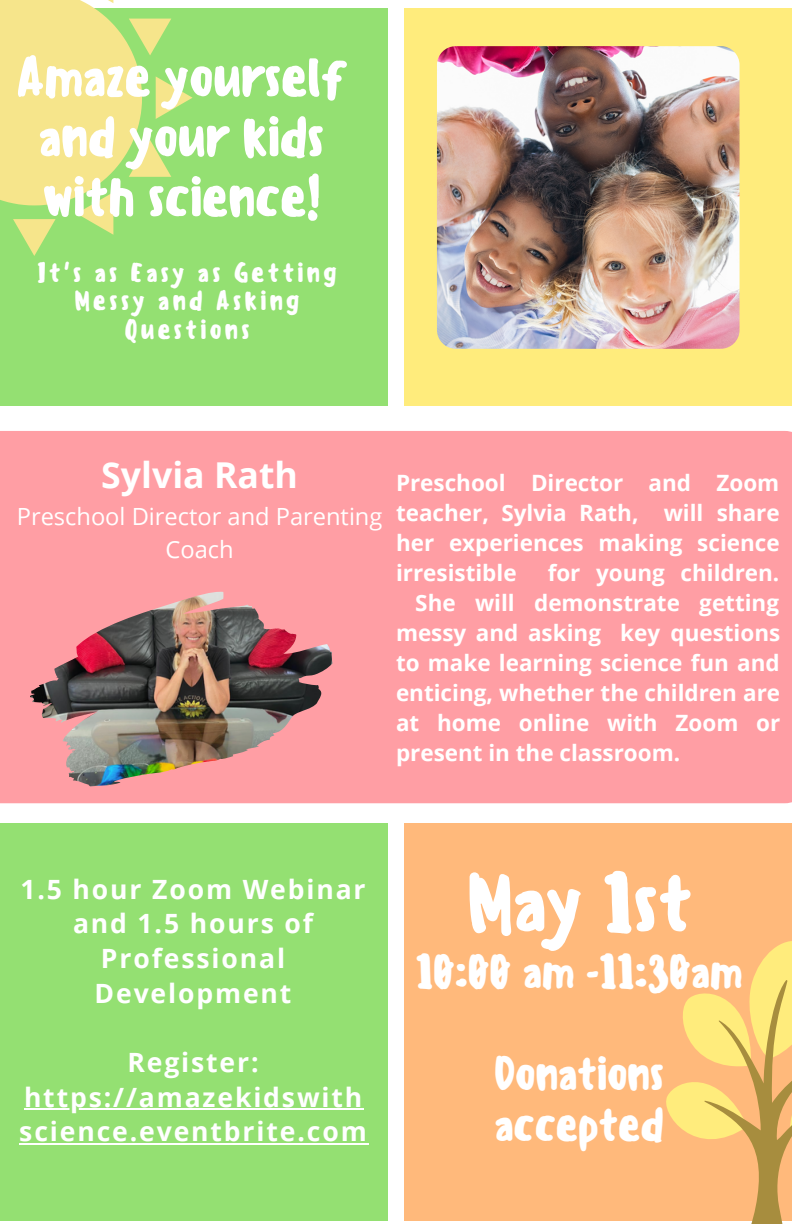
<style>
.page{position:relative;width:792px;height:1224px;background:#fff}
.page>*{position:absolute;margin:0;border:0;box-sizing:border-box;transform-origin:0 0}
.t1{font:500 79.6px "Sensei";letter-spacing:-.05em;color:#fff}
.t2{font:500 54.2px/60px "Sensei";letter-spacing:-.05em;color:#fff;text-align:center}
.t3{font:500 45.6px/51px "Sensei";letter-spacing:-.05em;color:#fff}
.t4{font:700 35.6px "Open Sans";color:#fff}
.t5{font:700 26.6px/34.6px "Open Sans";letter-spacing:.07em;color:#fff;text-align:center}
.t6{font:500 26.4px/28.4px "Sensei";letter-spacing:.08em;color:#fff;text-align:center}
.t7{font:23.6px/33px "Open Sans";color:#fff;text-align:center}
.t8{font:700 22.4px/30px "Open Sans";color:#fff;text-align:justify}
</style>
<div class="page">
<div style="left:0;top:8px;width:388px;height:398px;background:#94e072"></div>
<div style="left:404px;top:8px;width:388px;height:398px;background:#ffec7c"></div>
<svg style="left:0;top:0;width:193px;height:256px"></svg>
<div style="left:0;top:824px;width:388px;height:397px;background:#94e072"></div>
<div style="left:404px;top:824px;width:388px;height:397px;background:#ffb97b"></div>
<svg style="left:666px;top:941px;width:126px;height:283px"></svg>
<div style="left:0;top:431px;width:792px;height:372px;background:#ff9ea4"></div>
<img style="left:30px;top:592px;width:302px;height:194px">
<img style="left:437px;top:46px;width:303px;height:303px;border-radius:19px">
<hr style="left:24px;top:1108px;width:340px;height:2px;background:#fff">
<hr style="left:19px;top:1143px;width:350px;height:2px;background:#fff">
<p class="t2" style="left:15px;top:47px;width:334px">Amaze yourself and your kids with science!</p>
<p class="t6" style="left:37px;top:258px;width:302px">It's as Easy as Getting<br>Messy and Asking<br>Questions</p>
<p class="t4" style="left:101px;top:450px;width:198px">Sylvia Rath</p>
<p class="t7" style="left:17px;top:500px;width:367px">Preschool Director and Parenting<br>Coach</p>
<p class="t8" style="left:396px;top:467px;width:385px">Preschool Director and Zoom teacher, Sylvia Rath, will share her experiences making science irresistible</p>
<p class="t8" style="left:548px;top:557px;width:233px">for young children.</p>
<p class="t8" style="left:415px;top:587px;width:365px">She will demonstrate getting</p>
<p class="t8" style="left:396px;top:617px;width:386px">messy and asking key questions</p>
<p class="t8" style="left:396px;top:647px;width:385px">to make learning science fun and</p>
<p class="t8" style="left:396px;top:677px;width:386px">enticing, whether the children are</p>
<p class="t8" style="left:396px;top:707px;width:386px">at home online with Zoom or</p>
<p class="t8" style="left:396px;top:737px;width:286px">present in the classroom.</p>
<p class="t5" style="left:20px;top:871px;width:347px">1.5 hour Zoom Webinar and 1.5 hours of<br>Professional<br>Development</p>
<p class="t5" style="left:127px;top:1044px;width:133px">Register:</p>
<p class="t5" style="left:19px;top:1079px;width:349px;text-align:left">https://amazekidswith science.eventbrite.com</p>
<p class="t1" style="left:466px;top:856px;width:230px">May 1st</p>
<p class="t3" style="left:415px;top:947px;width:331px">10:00 am -11:30am</p>
<p class="t3" style="left:493px;top:1049px;width:173px">Donations accepted</p>
</div>
